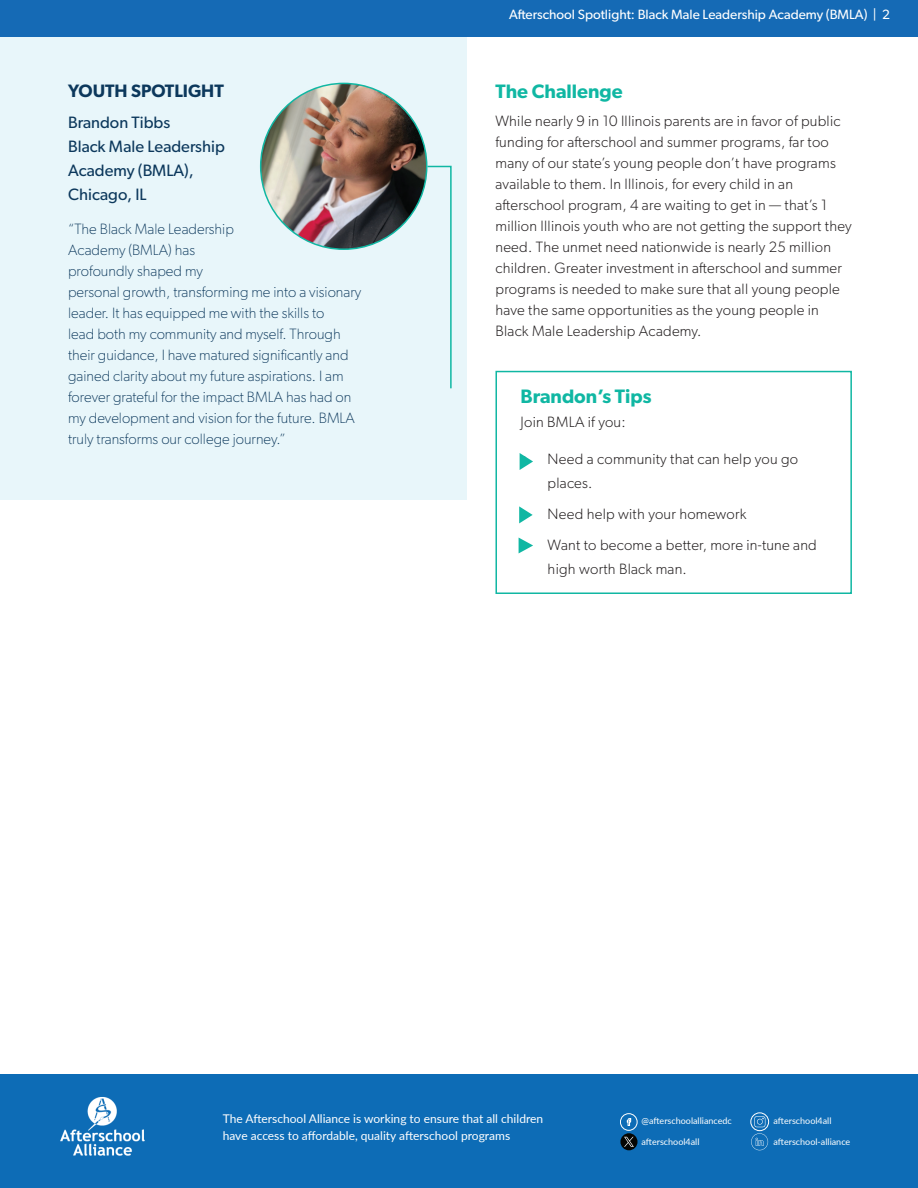
<style>
.page{position:relative;width:918px;height:1188px;background:#fff}
.page>*{position:absolute;margin:0;border:0;box-sizing:border-box;transform-origin:0 0}
.t1{font:600 19.5px "Gibson";color:#10b7a3}
.t2{font:600 18px "Gibson";color:#0c385c}
.t3{font:16.5px/24px "Gibson";color:#0c385c}
.t4{font:300 15px/21px "Gibson";letter-spacing:.015em;color:#231f20}
.t5{font:100 15px/21px "Gibson";color:#0c385c}
.t6{font:13.5px "Gibson";color:#fff}
.t7{font:12px/16.5px "Lato";color:#fff}
.t8{font:9px "Lato";color:#fff}
</style>
<div class="page">
<div style="left:0;top:0;width:918px;height:38px;background:#156ab5"></div>
<div style="left:0;top:1074px;width:918px;height:114px;background:#0d6cb6"></div>
<img style="left:60px;top:1097px;width:85px;height:59px">
<svg style="left:620px;top:1133px;width:18px;height:17px"></svg>
<svg style="left:624px;top:1137px;width:10px;height:10px"></svg>
<svg style="left:751px;top:1133px;width:17px;height:17px"></svg>
<svg style="left:754px;top:1116px;width:11px;height:11px"></svg>
<svg style="left:627px;top:1118px;width:4px;height:8px"></svg>
<div style="left:620px;top:1113px;width:17px;height:17px;border:1px solid #fff;border-radius:50%"></div>
<div style="left:751px;top:1113px;width:18px;height:18px;border:1px solid #fff;border-radius:50%"></div>
<div style="left:0;top:38px;width:466px;height:462px;background:#e8f6fa"></div>
<img style="left:261px;top:83px;width:166px;height:166px;border-radius:83px">
<svg style="left:426px;top:165px;width:26px;height:224px"></svg>
<div style="left:495px;top:371px;width:357px;height:223px;border:2px solid #10b7a3"></div>
<svg style="left:519px;top:538px;width:14px;height:15px"></svg>
<svg style="left:519px;top:506px;width:14px;height:17px"></svg>
<svg style="left:520px;top:453px;width:13px;height:17px"></svg>
<p class="t2" style="left:68px;top:80px;width:157px">YOUTH SPOTLIGHT</p>
<p class="t3" style="left:68px;top:110px;width:158px">Brandon Tibbs<br>Black Male Leadership<br>Academy (BMLA),<br>Chicago, IL</p>
<p class="t5" style="left:68px;top:218px;width:295px">“The Black Male Leadership<br>Academy (BMLA) has<br>profoundly shaped my<br>personal growth, transforming me into a visionary leader. It has equipped me with the skills to<br>lead both my community and myself. Through their guidance, I have matured significantly and gained clarity about my future aspirations. I am forever grateful for the impact BMLA has had on my development and vision for the future. BMLA truly transforms our college journey.”</p>
<p class="t6" style="left:509px;top:6px;width:382px">Afterschool Spotlight: Black Male Leadership Academy (BMLA) | 2</p>
<h1 class="t1" style="left:495px;top:80px;width:129px">The Challenge</h1>
<p class="t4" style="left:495px;top:110px;width:358px">While nearly 9 in 10 Illinois parents are in favor of public funding for afterschool and summer programs, far too many of our state’s young people don’t have programs available to them. In Illinois, for every child in an afterschool program, 4 are waiting to get in — that’s 1 million Illinois youth who are not getting the support they need. The unmet need nationwide is nearly 25 million children. Greater investment in afterschool and summer programs is needed to make sure that all young people have the same opportunities as the young people in Black Male Leadership Academy.</p>
<h1 class="t1" style="left:521px;top:384px;width:132px">Brandon’s Tips</h1>
<p class="t4" style="left:521px;top:411px;width:107px">Join BMLA if you:</p>
<p class="t4" style="left:548px;top:447px;width:252px;line-height:24px;text-indent:-27px">• Need a community that can help you go places.</p>
<p class="t4" style="left:521px;top:503px;width:227px">• Need help with your homework</p>
<p class="t4" style="left:548px;top:532px;width:271px;line-height:24px;text-indent:-27px">• Want to become a better, more in-tune and high worth Black man.</p>
<p class="t7" style="left:223px;top:1110px;width:322px">The Afterschool Alliance is working to ensure that all children have access to affordable, quality afterschool programs</p>
<p class="t8" style="left:642px;top:1114px;width:92px">@afterschoolalliancedc</p>
<p class="t8" style="left:642px;top:1135px;width:60px">afterschool4all</p>
<p class="t8" style="left:774px;top:1114px;width:60px">afterschool4all</p>
<p class="t8" style="left:774px;top:1135px;width:78px">afterschool-alliance</p>
</div>
